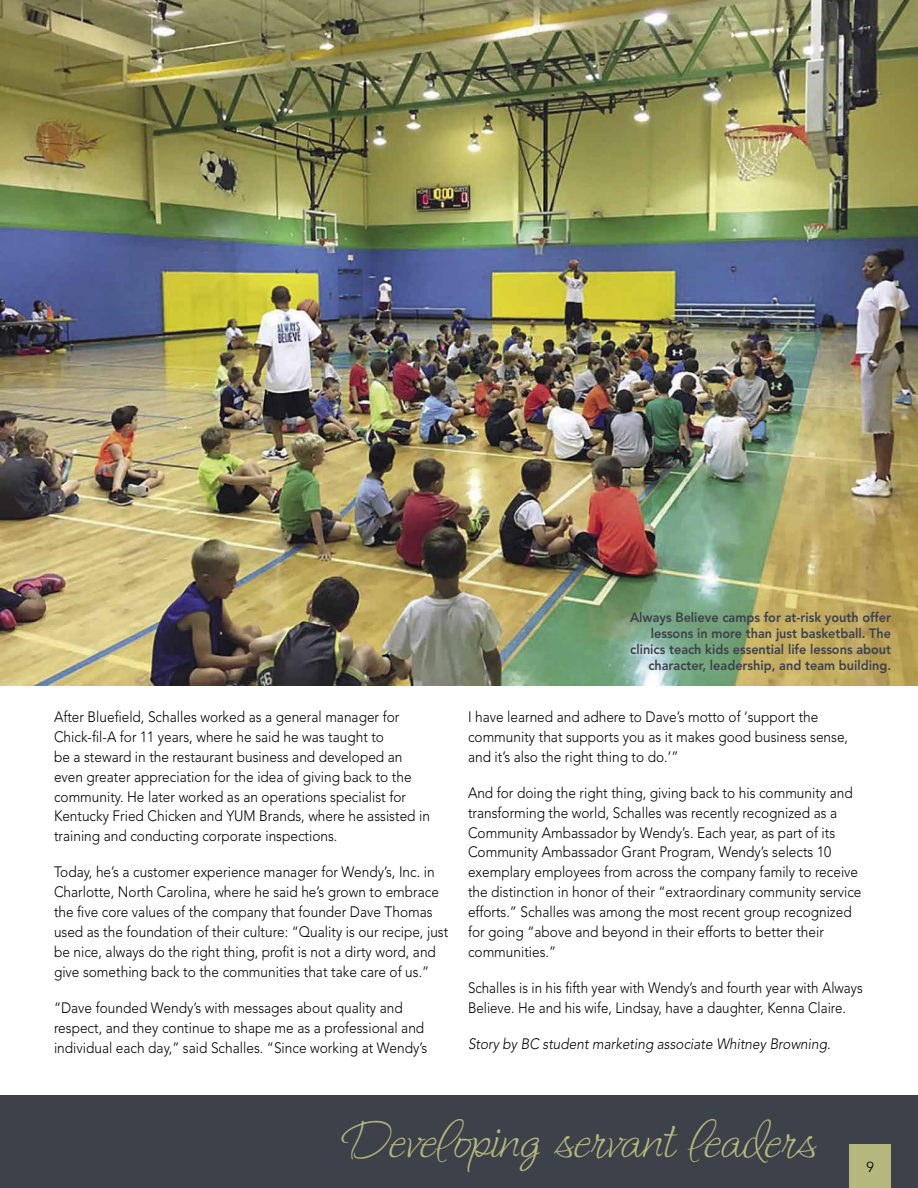
<style>
.page{position:relative;width:918px;height:1188px;background:#fff}
.page>*{position:absolute;margin:0;border:0;box-sizing:border-box;transform-origin:0 0}
.t1{font:45px "Mary Helen JF";letter-spacing:.01em;color:#b5b87d}
.t2{font:300 15px/19.8px "Avenir";color:#000;scale:.91 1}
.t3{font:300 15px/19.8px "Avenir";color:#000;scale:.89 1}
.t4{font:italic 300 15px "Avenir";color:#000;scale:.91 1}
.t5{font:300 14.4px "Avenir";color:#000}
.t6{font:800 13.5px/16.2px "Avenir";color:#3d414a;text-align:right;scale:.94 1}
</style>
<div class="page">
<div style="left:0;top:1095px;width:918px;height:93px;background:#3d414a"></div>
<img style="left:0;top:0;width:918px;height:685px">
<div style="left:849px;top:1145px;width:42px;height:43px;background:#b5b87d"></div>
<p class="t2" style="left:54px;top:707px;width:415px">After Bluefield, Schalles worked as a general manager for Chick-fil-A for 11 years, where he said he was taught to<br>be a steward in the restaurant business and developed an even greater appreciation for the idea of giving back to the community. He later worked as an operations specialist for Kentucky Fried Chicken and YUM Brands, where he assisted in training and conducting corporate inspections.</p>
<p class="t2" style="left:54px;top:862px;width:435px">Today, he’s a customer experience manager for Wendy’s, Inc. in Charlotte, North Carolina, where he said he’s grown to embrace the five core values of the company that founder Dave Thomas used as the foundation of their culture: “Quality is our recipe, just be nice, always do the right thing, profit is not a dirty word, and give something back to the communities that take care of us.”</p>
<p class="t2" style="left:54px;top:998px;width:412px">“Dave founded Wendy’s with messages about quality and respect, and they continue to shape me as a professional and individual each day,” said Schalles. “Since working at Wendy’s</p>
<p class="t6" style="left:630px;top:609px;width:279px">Always Believe camps for at-risk youth offer lessons in more than just basketball. The clinics teach kids essential life lessons about character, leadership, and team building.</p>
<p class="t2" style="left:468px;top:707px;width:419px">I have learned and adhere to Dave’s motto of ‘support the community that supports you as it makes good business sense, and it’s also the right thing to do.’”</p>
<p class="t2" style="left:468px;top:783px;width:434px">And for doing the right thing, giving back to his community and transforming the world, Schalles was recently recognized as a Community Ambassador by Wendy’s. Each year, as part of its Community Ambassador Grant Program, Wendy’s selects 10 exemplary employees from across the company family to receive the distinction in honor of their “extraordinary community service efforts.” Schalles was among the most recent group recognized for going “above and beyond in their efforts to better their communities.”</p>
<p class="t3" style="left:468px;top:978px;width:445px">Schalles is in his fifth year with Wendy’s and fourth year with Always<br>Believe. He and his wife, Lindsay, have a daughter, Kenna Claire.</p>
<p class="t4" style="left:468px;top:1035px;width:400px">Story by BC student marketing associate Whitney Browning.</p>
<h1 class="t1" style="left:341px;top:1111px;width:476px">Developing servant leaders</h1>
<p class="t5" style="left:866px;top:1159px;width:9px">9</p>
</div>
